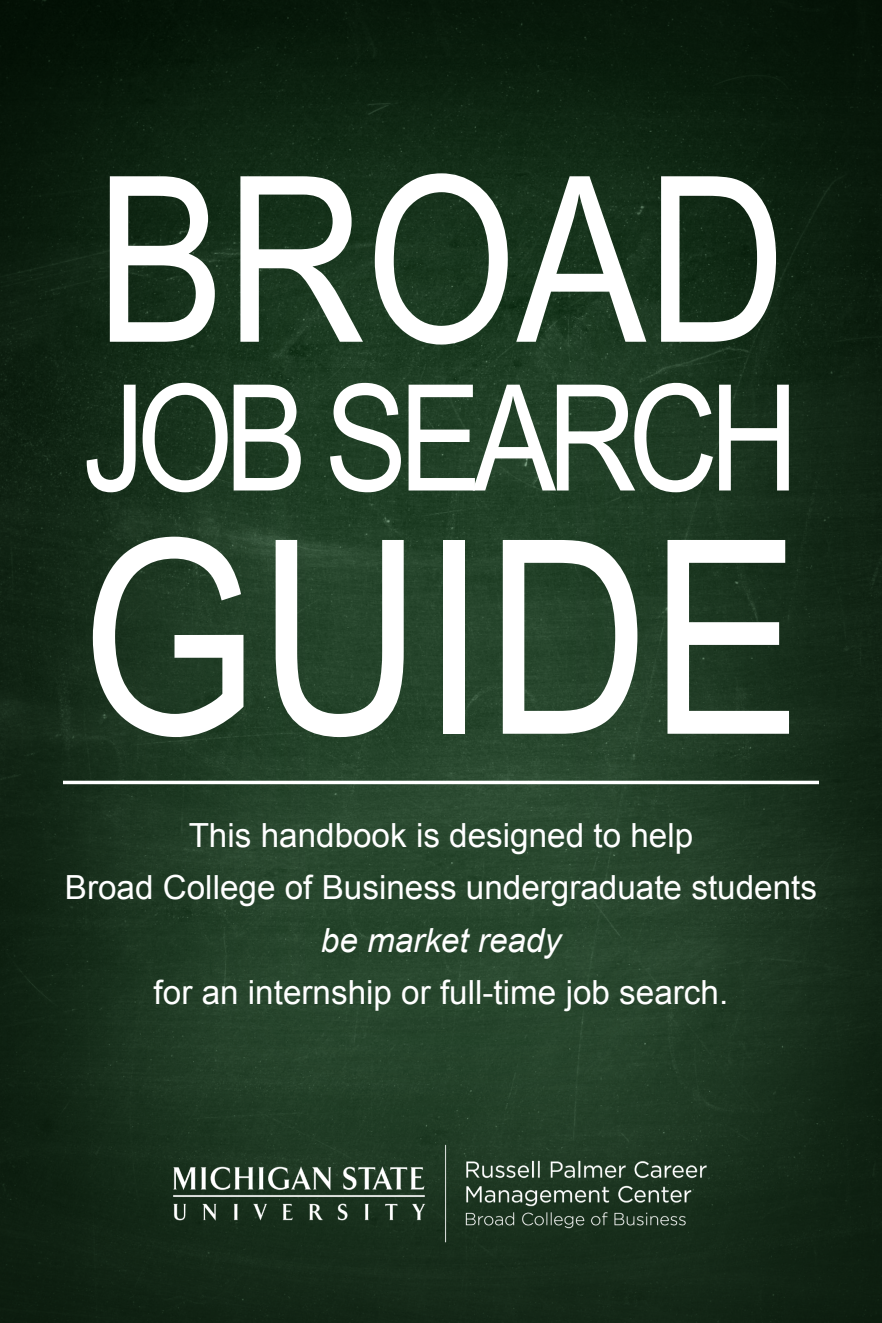
<style>
.page{position:relative;width:882px;height:1323px;background:#fff}
.page>*{position:absolute;margin:0;border:0;box-sizing:border-box;transform-origin:0 0}
.t1{font:270.72px "Arial";color:#fff;scale:.84 1}
.t2{font:231.17px "Arial";color:#fff;scale:.84 1}
.t3{font:147.88px "Arial";letter-spacing:-.07em;color:#fff;scale:.84 1}
.t4{font:33.25px/52.5px "Arial";color:#fff;text-align:center}
.t5{font:italic 33.25px "Arial";color:#fff}
</style>
<div class="page">
<div style="left:0;top:0;width:882px;height:1323px;background:#002407;opacity:.75"></div>
<hr style="left:63px;top:781px;width:756px;height:3px;background:#fff">
<img style="left:170px;top:1115px;width:542px;height:157px">
<h2 class="t2" style="left:96px;top:109px;width:824px">BROAD</h2>
<h3 class="t3" style="left:83px;top:342px;width:853px">JOB SEARCH</h3>
<h1 class="t1" style="left:81px;top:461px;width:859px">GUIDE</h1>
<p class="t4" style="left:65px;top:809px;width:754px">This handbook is designed to help<br>Broad College of Business undergraduate students</p>
<p class="t5" style="left:321px;top:919px;width:242px">be market ready</p>
<p class="t4" style="left:154px;top:967px;width:576px">for an internship or full-time job search.</p>
</div>
